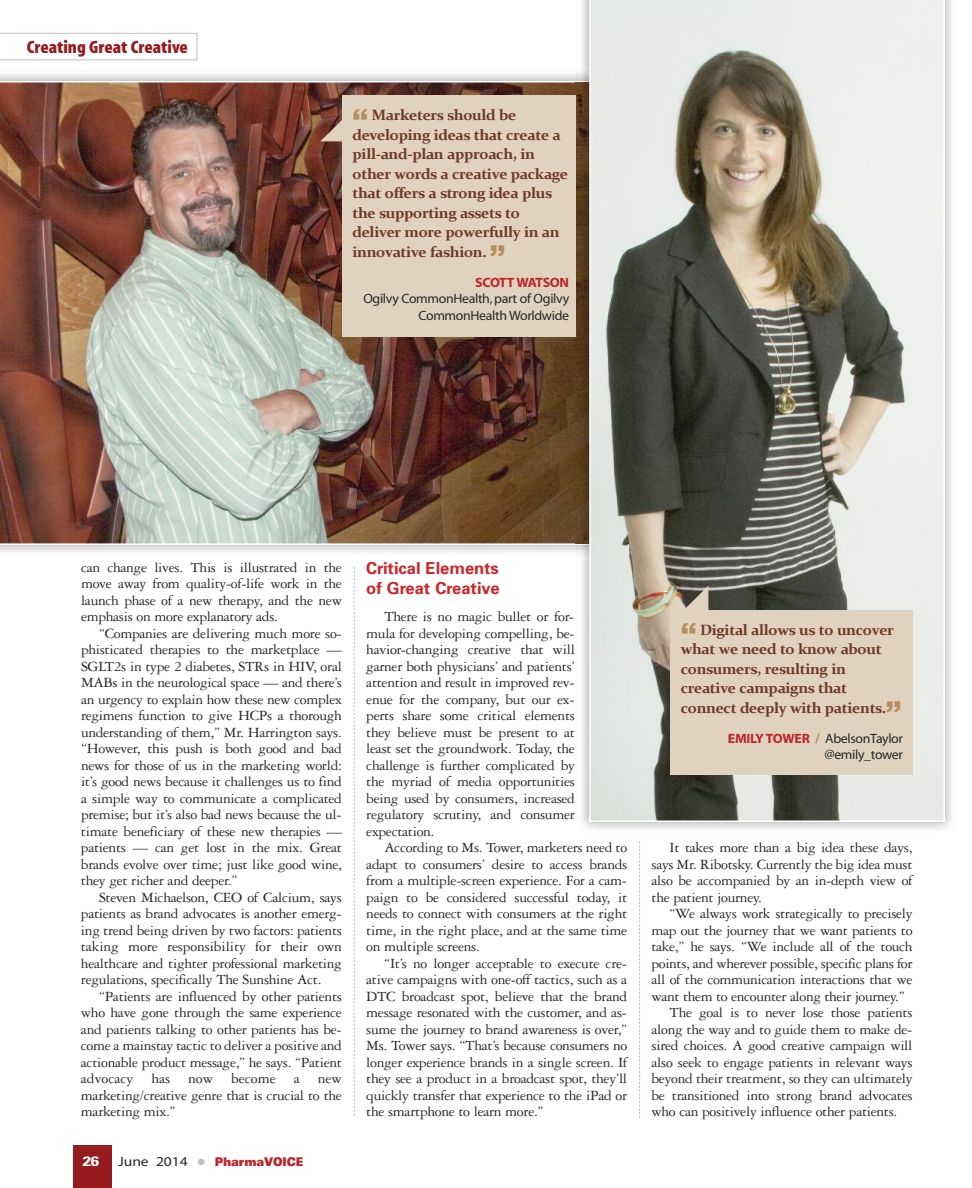
<style>
.page{position:relative;width:972px;height:1188px;background:#fff}
.page>*{position:absolute;margin:0;border:0;box-sizing:border-box;transform-origin:0 0}
.t1{font:18px "Myriad MM 830 wt 300 wd";color:#961c20;scale:1.05 1}
.t2{font:700 16.5px/19.5px "Univers";color:#cc262b}
.t3{font:15px/16.5px "Garamond Three";letter-spacing:-.02em;color:#272627;text-align:justify}
.t4{font:700 15px/19.5px "Constantia";letter-spacing:-.025em;color:#6e3828}
.t5{font:13.5px/16.5px "Myriad MM 400 wt 600 wd";letter-spacing:-.025em;color:#272627;text-align:right}
.t6{font:13.5px "Myriad MM 700 wt 600 wd";letter-spacing:-.03em;color:#bb262c}
.t7{font:700 condensed 13.5px "Univers";color:#fff;scale:1.4 1}
.t8{font:900 expanded 12px "Univers";letter-spacing:-.01em;color:#bb262c;scale:.75 1}
.s1{font-family:"Helvetica";font-weight:900;font-size:30px;color:#b48e60}
.s2{font-family:"Myriad MM 400 wt 600 wd";font-weight:400;font-stretch:normal;font-size:13.5px;color:#272627}
.s3{color:#bebebe}
.s4{font-family:"Myriad MM 700 wt 600 wd";color:#bb262c}
.s5{font-family:"Myriad MM 700 wt 600 wd";color:#b48e60}
</style>
<div class="page">
<img style="left:0;top:82px;width:576px;height:463px">
<div style="left:73px;top:1145px;width:39px;height:43px;background:#961c20"></div>
<svg style="left:0;top:33px;width:197px;height:27px"></svg>
<svg style="left:639px;top:842px;width:1px;height:276px"></svg>
<svg style="left:354px;top:567px;width:1px;height:549px"></svg>
<img style="left:576px;top:82px;width:13px;height:461px">
<svg style="left:589px;top:0;width:355px;height:822px"></svg>
<div style="left:670px;top:610px;width:243px;height:165px;background:#e1d2bf"></div>
<svg style="left:678px;top:586px;width:30px;height:24px"></svg>
<div style="left:342px;top:96px;width:234px;height:241px;background:#e1d2bf"></div>
<svg style="left:320px;top:112px;width:22px;height:29px"></svg>
<p class="t1" style="left:27px;top:40px;width:155px">Creating Great Creative</p>
<p class="t4" style="left:353px;top:106px;width:217px"><span class="s1">“</span> Marketers should be developing ideas that create a pill-and-plan approach, in other words a creative package that offers a strong idea plus the supporting assets to deliver more powerfully in an innovative fashion. <span class="s1">”</span></p>
<p class="t6" style="left:475px;top:277px;width:96px">SCOTT WATSON</p>
<p class="t5" style="left:363px;top:292px;width:207px">Ogilvy CommonHealth,part of Ogilvy<br>CommonHealth Worldwide</p>
<p class="t3" style="left:81px;top:560px;width:263px">can change lives. This is illustrated in the move away from quality-of-life work in the launch phase of a new therapy, and the new emphasis on more explanatory ads.</p>
<p class="t3" style="left:81px;top:626px;width:263px;text-indent:18px">“Companies are delivering much more so&shy;phisticated therapies to the marketplace — SGLT2s in type 2 diabetes, STRs in HIV, oral MABs in the neurological space — and there’s an urgency to explain how these new complex regimens function to give HCPs a thorough understanding of them,” Mr. Harrington says. “However, this push is both good and bad news for those of us in the marketing world: it’s good news because it challenges us to find a simple way to communicate a complicated premise; but it’s also bad news because the ul&shy;timate beneficiary of these new therapies — patients — can get lost in the mix. Great brands evolve over time; just like good wine, they get richer and deeper.”</p>
<p class="t3" style="left:81px;top:890px;width:263px;text-indent:18px">Steven Michaelson, CEO of Calcium, says patients as brand advocates is another emerg&shy;ing trend being driven by two factors: patients taking more responsibility for their own healthcare and tighter professional marketing regulations, specifically The Sunshine Act.</p>
<p class="t3" style="left:81px;top:989px;width:263px;text-indent:18px">“Patients are influenced by other patients who have gone through the same experience and patients talking to other patients has be&shy;come a mainstay tactic to deliver a positive and actionable product message,” he says. “Patient advocacy has now become a new marketing/creative genre that is crucial to the marketing mix.”</p>
<p class="t7" style="left:83px;top:1156px;width:13px">26</p>
<p class="t8" style="left:118px;top:1157px;width:249px"><span class="s2">June 2014</span> <span class="s3">●</span> PharmaVOICE</p>
<p class="t2" style="left:366px;top:560px;width:135px">Critical Elements of Great Creative</p>
<p class="t3" style="left:366px;top:610px;width:210px;text-indent:18px">There is no magic bullet or for&shy;mula for developing compelling, be&shy;havior-changing creative that will garner both physicians’ and patients’ attention and result in improved rev&shy;enue for the company, but our ex&shy;perts share some critical elements they believe must be present to at least set the groundwork. Today, the challenge is further complicated by the myriad of media opportunities being used by consumers, increased regulatory scrutiny, and consumer expectation.</p>
<p class="t3" style="left:366px;top:841px;width:263px;text-indent:18px">According to Ms. Tower, marketers need to adapt to consumers’ desire to access brands from a multiple-screen experience. For a cam&shy;paign to be considered successful today, it needs to connect with consumers at the right time, in the right place, and at the same time on multiple screens.</p>
<p class="t3" style="left:366px;top:956px;width:263px;text-indent:18px">“It’s no longer acceptable to execute cre&shy;ative campaigns with one-off tactics, such as a DTC broadcast spot, believe that the brand message resonated with the customer, and as&shy;sume the journey to brand awareness is over,” Ms. Tower says. “That’s because consumers no longer experience brands in a single screen. If they see a product in a broadcast spot, they’ll quickly transfer that experience to the iPad or the smartphone to learn more.”</p>
<p class="t4" style="left:681px;top:620px;width:222px"><span class="s1">“</span> Digital allows us to uncover what we need to know about consumers, resulting in creative campaigns that connect deeply with patients.<span class="s1">”</span></p>
<p class="t5" style="left:728px;top:731px;width:177px"><span class="s4">EMILY TOWER</span> <span class="s5">/</span> AbelsonTaylor @emily_tower</p>
<p class="t3" style="left:652px;top:841px;width:263px;text-indent:18px">It takes more than a big idea these days, says Mr. Ribotsky. Currently the big idea must also be accompanied by an in-depth view of the patient journey.</p>
<p class="t3" style="left:670px;top:907px;width:244px">“We always work strategically to precisely</p>
<p class="t3" style="left:652px;top:923px;width:262px">map out the journey that we want patients to</p>
<p class="t3" style="left:652px;top:940px;width:263px">take,” he says. “We include all of the touch</p>
<p class="t3" style="left:652px;top:956px;width:263px">points, and wherever possible, specific plans for</p>
<p class="t3" style="left:652px;top:973px;width:262px">all of the communication interactions that we</p>
<p class="t3" style="left:652px;top:989px;width:255px">want them to encounter along their journey.”</p>
<p class="t3" style="left:670px;top:1006px;width:244px">The goal is to never lose those patients</p>
<p class="t3" style="left:652px;top:1022px;width:262px">along the way and to guide them to make de-</p>
<p class="t3" style="left:652px;top:1039px;width:263px">sired choices. A good creative campaign will</p>
<p class="t3" style="left:652px;top:1055px;width:263px">also seek to engage patients in relevant ways</p>
<p class="t3" style="left:652px;top:1072px;width:262px">beyond their treatment, so they can ultimately</p>
<p class="t3" style="left:652px;top:1088px;width:263px">be transitioned into strong brand advocates</p>
<p class="t3" style="left:652px;top:1105px;width:247px">who can positively influence other patients.</p>
</div>
